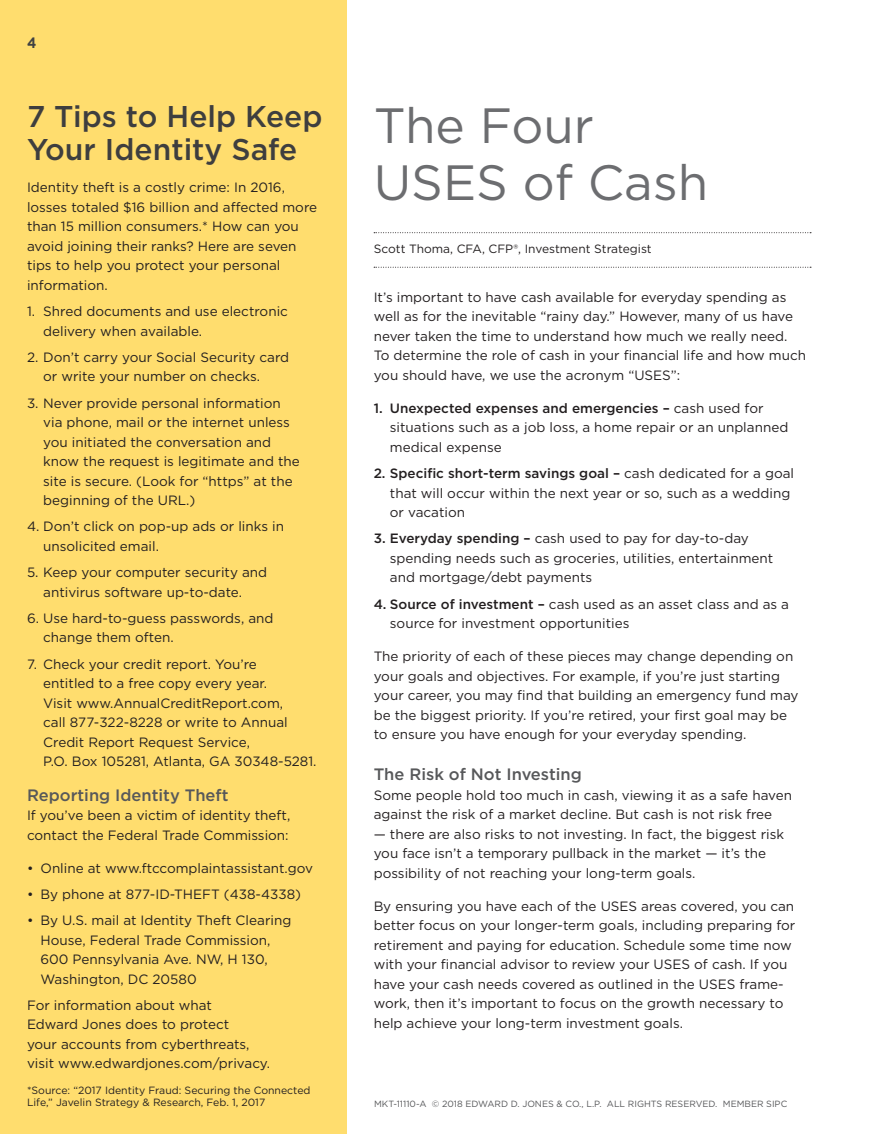
<style>
.page{position:relative;width:878px;height:1134px;background:#fff}
.page>*{position:absolute;margin:0;border:0;box-sizing:border-box;transform-origin:0 0}
.Headline_Grey{font:49.5px/57px "Gotham";color:#6c6d70}
.Headline_Grey-2{font:500 30px/33px "Gotham";color:#3e3e3f}
.SubHead{font:500 16.5px "Gotham";color:#57585a}
.Stock_Table_Text_-_B{font:700 15px "Gotham";color:#414243;scale:.9 1}
.Body_9pt{font:13.5px/19.5px "Gotham";color:#231f20}
.Author{font:12px "Gotham";color:#231f20}
.Disclaimers{font:10.5px/12px "Gotham";color:#231f20}
.JOB_NUMBER{font:9px "Gotham";color:#57585a}
.s1{font-weight:500}
</style>
<div class="page">
<div style="left:0;top:0;width:346px;height:1134px;background:#ffdd6e"></div>
<hr style="left:877px;top:0;width:1px;height:1134px;background:#fed105">
<svg style="left:877px;top:1113px;width:1px;height:21px"></svg>
<svg style="left:374px;top:232px;width:437px;height:1px"></svg>
<svg style="left:374px;top:267px;width:437px;height:1px"></svg>
<p class="Stock_Table_Text_-_B" style="left:27px;top:32px;width:12px">4</p>
<p class="Headline_Grey-2" style="left:27px;top:100px;width:297px">7 Tips to Help Keep<br>Your Identity Safe</p>
<p class="Body_9pt" style="left:27px;top:177px;width:292px">Identity theft is a costly crime: In 2016, losses totaled $16 billion and affected more than 15 million consumers.* How can you avoid joining their ranks? Here are seven tips to help you protect your personal information.</p>
<p class="Body_9pt" style="left:43px;top:301px;width:246px;text-indent:-16px">1. Shred documents and use electronic delivery when available.</p>
<p class="Body_9pt" style="left:43px;top:347px;width:247px;text-indent:-16px">2. Don’t carry your Social Security card or write your number on checks.</p>
<p class="Body_9pt" style="left:43px;top:393px;width:258px;text-indent:-16px">3. Never provide personal information via phone, mail or the internet unless you initiated the conversation and know the request is legitimate and the site is secure. (Look for “https” at the beginning of the URL.)</p>
<p class="Body_9pt" style="left:43px;top:516px;width:242px;text-indent:-16px">4. Don’t click on pop-up ads or links in unsolicited email.</p>
<p class="Body_9pt" style="left:43px;top:562px;width:225px;text-indent:-16px">5. Keep your computer security and antivirus software up-to-date.</p>
<p class="Body_9pt" style="left:43px;top:608px;width:232px;text-indent:-16px">6. Use hard-to-guess passwords, and change them often.</p>
<p class="Body_9pt" style="left:43px;top:654px;width:275px;text-indent:-16px">7. Check your credit report. You’re<br>entitled to a free copy every year.<br>Visit www.AnnualCreditReport.com,<br>call 877-322-8228 or write to Annual Credit Report Request Service,<br>P.O. Box 105281, Atlanta, GA 30348-5281.</p>
<p class="SubHead" style="left:27px;top:784px;width:203px">Reporting Identity Theft</p>
<p class="Body_9pt" style="left:27px;top:805px;width:265px">If you’ve been a victim of identity theft, contact the Federal Trade Commission:</p>
<p class="Body_9pt" style="left:27px;top:858px;width:287px">• Online at www.ftccomplaintassistant.gov</p>
<p class="Body_9pt" style="left:27px;top:884px;width:275px">• By phone at 877-ID-THEFT (438-4338)</p>
<p class="Body_9pt" style="left:40px;top:910px;width:252px;text-indent:-14px">• By U.S. mail at Identity Theft Clearing<br>House, Federal Trade Commission,<br>600 Pennsylvania Ave. NW, H 130,<br>Washington, DC 20580</p>
<p class="Body_9pt" style="left:27px;top:995px;width:244px">For information about what<br>Edward Jones does to protect<br>your accounts from cyberthreats, visit www.edwardjones.com/privacy.</p>
<p class="Disclaimers" style="left:27px;top:1084px;width:285px">*Source: “2017 Identity Fraud: Securing the Connected<br>Life,” Javelin Strategy &amp; Research, Feb. 1, 2017</p>
<p class="Headline_Grey" style="left:374px;top:96px;width:336px">The Four<br>USES of Cash</p>
<p class="Author" style="left:374px;top:241px;width:279px">Scott Thoma, CFA, CFP®, Investment Strategist</p>
<p class="Body_9pt" style="left:374px;top:287px;width:434px">It’s important to have cash available for everyday spending as well as for the inevitable “rainy day.” However, many of us have never taken the time to understand how much we really need.<br>To determine the role of cash in your financial life and how much you should have, we use the acronym “USES”:</p>
<p class="Body_9pt" style="left:390px;top:398px;width:400px;text-indent:-16px"><span class="s1">1. Unexpected expenses and emergencies –</span> cash used for situations such as a job loss, a home repair or an unplanned medical expense</p>
<p class="Body_9pt" style="left:390px;top:463px;width:405px;text-indent:-16px"><span class="s1">2. Specific short-term savings goal –</span> cash dedicated for a goal that will occur within the next year or so, such as a wedding or vacation</p>
<p class="Body_9pt" style="left:390px;top:528px;width:385px;text-indent:-16px"><span class="s1">3. Everyday spending –</span> cash used to pay for day-to-day spending needs such as groceries, utilities, entertainment and mortgage/debt payments</p>
<p class="Body_9pt" style="left:390px;top:594px;width:401px;text-indent:-16px"><span class="s1">4. Source of investment –</span> cash used as an asset class and as a source for investment opportunities</p>
<p class="Body_9pt" style="left:374px;top:646px;width:426px">The priority of each of these pieces may change depending on your goals and objectives. For example, if you’re just starting your career, you may find that building an emergency fund may be the biggest priority. If you’re retired, your first goal may be to ensure you have enough for your everyday spending.</p>
<p class="SubHead" style="left:374px;top:764px;width:210px">The Risk of Not Investing</p>
<p class="Body_9pt" style="left:374px;top:785px;width:420px">Some people hold too much in cash, viewing it as a safe haven against the risk of a market decline. But cash is not risk free</p>
<p class="Body_9pt" style="left:374px;top:824px;width:412px">— there are also risks to not investing. In fact, the biggest risk you face isn’t a temporary pullback in the market — it’s the possibility of not reaching your long-term goals.</p>
<p class="Body_9pt" style="left:374px;top:896px;width:423px">By ensuring you have each of the USES areas covered, you can better focus on your longer-term goals, including preparing for retirement and paying for education. Schedule some time now with your financial advisor to review your USES of cash. If you have your cash needs covered as outlined in the USES frame&shy;work, then it’s important to focus on the growth necessary to help achieve your long-term investment goals.</p>
<p class="JOB_NUMBER" style="left:374px;top:1098px;width:414px">MKT-11110-A © 2018 EDWARD D. JONES &amp; CO., L.P. ALL RIGHTS RESERVED. MEMBER SIPC</p>
</div>
